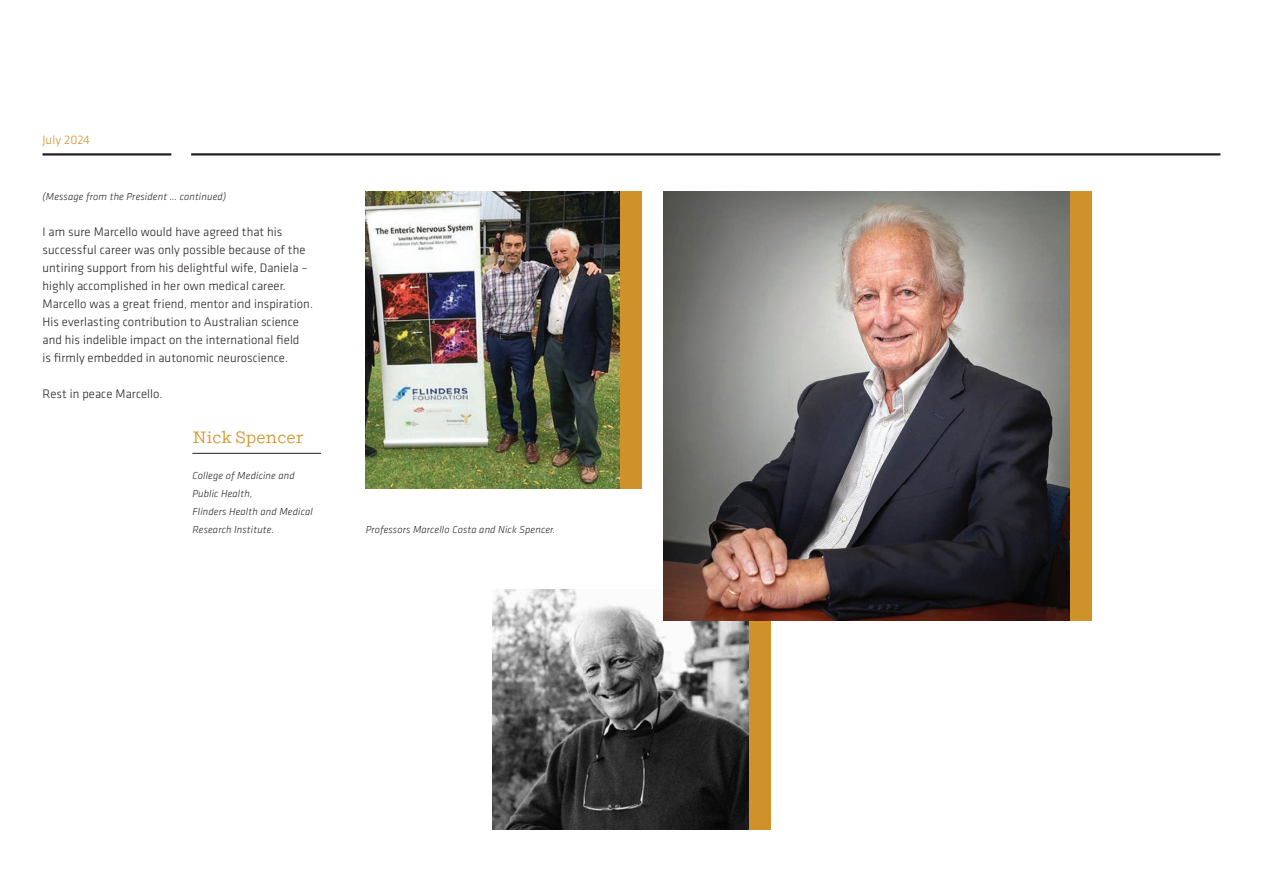
<style>
.page{position:relative;width:1263px;height:893px;background:#fff}
.page>*{position:absolute;margin:0;border:0;box-sizing:border-box;transform-origin:0 0}
.t1{font:16.5px "Shift";color:#cf922b}
.ANS_body{font:300 12.75px/18px "Klavika Basic";letter-spacing:.005em;color:#231f20}
.t2{font:300 12.75px "Klavika Basic";letter-spacing:.01em;color:#cf922b}
.ANS_caption{font:italic 300 10.5px/18px "Klavika Basic";letter-spacing:.015em;color:#231f20}
.ANS_body-2{font:italic 300 10.5px "Klavika Basic";letter-spacing:.015em;color:#231f20}
</style>
<div class="page">
<hr style="left:43px;top:153px;width:128px;height:3px;background:#231f20">
<img style="left:366px;top:191px;width:255px;height:297px">
<img style="left:492px;top:590px;width:257px;height:239px">
<img style="left:664px;top:191px;width:406px;height:430px">
<div style="left:621px;top:191px;width:21px;height:297px;background:#cf922b"></div>
<div style="left:749px;top:621px;width:21px;height:208px;background:#cf922b"></div>
<div style="left:1070px;top:191px;width:22px;height:430px;background:#cf922b"></div>
<hr style="left:192px;top:453px;width:129px;height:1px;background:#231f20">
<hr style="left:191px;top:153px;width:1029px;height:3px;background:#231f20">
<p class="t2" style="left:43px;top:132px;width:49px">July 2024</p>
<p class="ANS_body-2" style="left:43px;top:191px;width:185px">(Message from the President … continued)</p>
<p class="ANS_body" style="left:43px;top:223px;width:267px">I am sure Marcello would have agreed that his successful career was only possible because of the untiring support from his delightful wife, Daniela – highly accomplished in her own medical career.</p>
<p class="ANS_body" style="left:43px;top:295px;width:272px">Marcello was a great friend, mentor and inspiration.<br>His everlasting contribution to Australian science and his indelible impact on the international field<br>is firmly embedded in autonomic neuroscience.</p>
<p class="ANS_body" style="left:43px;top:385px;width:122px">Rest in peace Marcello.</p>
<p class="t1" style="left:192px;top:428px;width:113px">Nick Spencer</p>
<p class="ANS_caption" style="left:192px;top:467px;width:104px">College of Medicine and<br>Public Health,</p>
<p class="ANS_caption" style="left:192px;top:503px;width:122px">Flinders Health and Medical<br>Research Institute.</p>
<p class="ANS_caption" style="left:366px;top:521px;width:191px">Professors Marcello Costa and Nick Spencer.</p>
</div>
